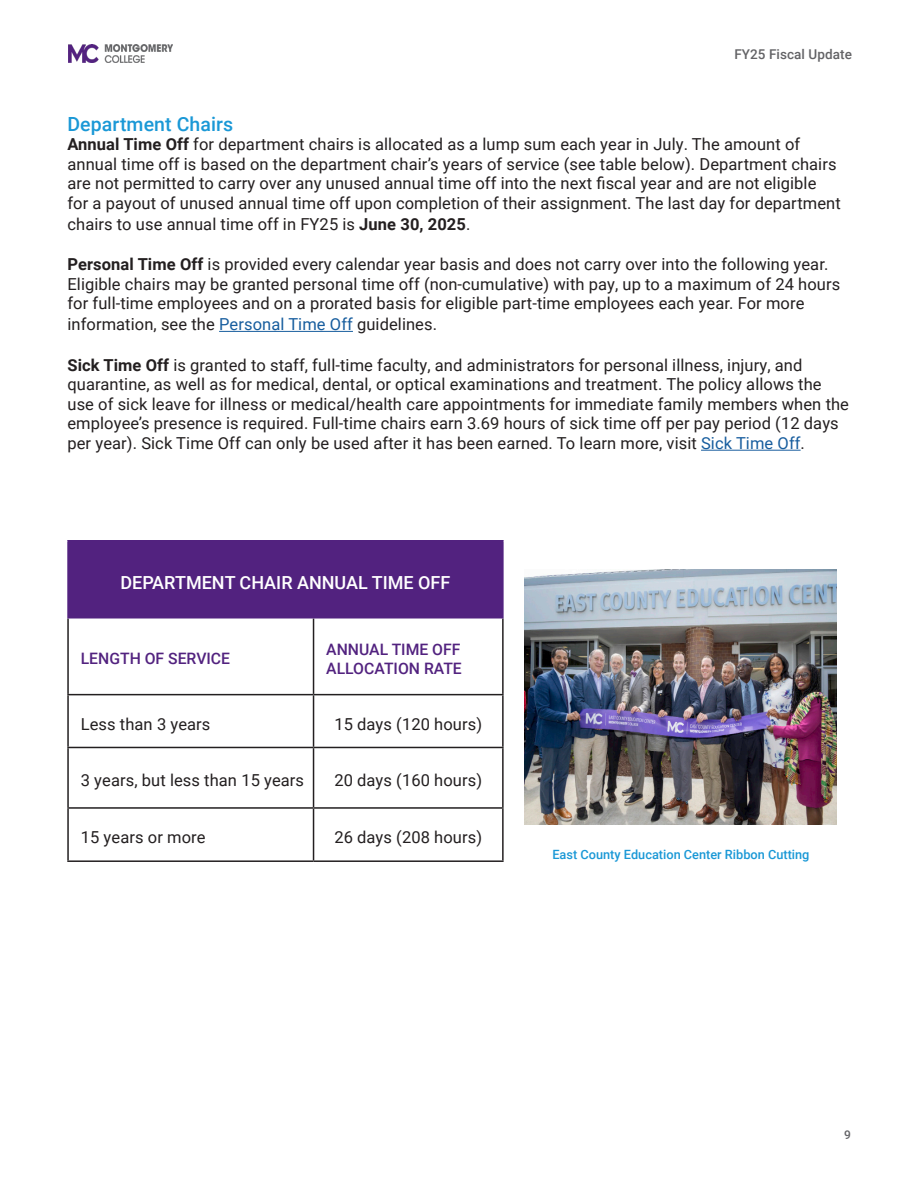
<style>
.page{position:relative;width:918px;height:1188px;background:#fff}
.page>*{position:absolute;margin:0;border:0;box-sizing:border-box;transform-origin:0 0}
.t1{font:500 19.5px "Roboto";letter-spacing:.005em;color:#1a98d6}
.t2{font:500 18px "Roboto";color:#fff}
.t3{font:16.5px/19.5px "Roboto";letter-spacing:.005em;color:#231f20}
.t4{font:500 15.75px "Roboto";color:#52227f}
.t5{font:500 13.5px "Roboto";letter-spacing:.005em;color:#636366}
.t6{font:500 12.75px "Roboto";color:#1a98d6}
.t7{font:500 12px "Roboto";color:#636366}
.s1{font-weight:700}
.s2{color:#175d9e}
</style>
<div class="page">
<hr style="left:219px;top:331px;width:134px;height:1px;background:#175d9e">
<hr style="left:701px;top:450px;width:100px;height:1px;background:#175d9e">
<img style="left:68px;top:45px;width:105px;height:17px">
<div style="left:68px;top:541px;width:435px;height:77px;background:#52227f"></div>
<hr style="left:67px;top:619px;width:2px;height:75px;background:#231f20">
<hr style="left:313px;top:619px;width:1px;height:75px;background:#231f20">
<hr style="left:502px;top:619px;width:2px;height:75px;background:#231f20">
<hr style="left:67px;top:694px;width:247px;height:1px;background:#231f20">
<hr style="left:67px;top:695px;width:2px;height:52px;background:#231f20">
<hr style="left:314px;top:694px;width:190px;height:1px;background:#231f20">
<hr style="left:313px;top:695px;width:1px;height:52px;background:#231f20">
<hr style="left:502px;top:695px;width:2px;height:52px;background:#231f20">
<hr style="left:67px;top:747px;width:247px;height:1px;background:#231f20">
<hr style="left:67px;top:748px;width:2px;height:59px;background:#231f20">
<hr style="left:314px;top:747px;width:190px;height:1px;background:#231f20">
<hr style="left:313px;top:748px;width:1px;height:59px;background:#231f20">
<hr style="left:502px;top:748px;width:2px;height:59px;background:#231f20">
<hr style="left:67px;top:807px;width:247px;height:2px;background:#231f20">
<hr style="left:67px;top:809px;width:2px;height:51px;background:#231f20">
<hr style="left:314px;top:807px;width:190px;height:2px;background:#231f20">
<hr style="left:313px;top:809px;width:1px;height:51px;background:#231f20">
<hr style="left:502px;top:809px;width:2px;height:51px;background:#231f20">
<hr style="left:67px;top:860px;width:247px;height:2px;background:#231f20">
<hr style="left:314px;top:860px;width:190px;height:2px;background:#231f20">
<hr style="left:67px;top:540px;width:247px;height:2px;background:#52227f">
<hr style="left:67px;top:541px;width:2px;height:76px;background:#52227f">
<hr style="left:314px;top:540px;width:190px;height:2px;background:#52227f">
<hr style="left:502px;top:541px;width:2px;height:76px;background:#52227f">
<hr style="left:67px;top:617px;width:247px;height:2px;background:#52227f">
<hr style="left:314px;top:617px;width:190px;height:2px;background:#52227f">
<img style="left:525px;top:570px;width:312px;height:255px">
<p class="t5" style="left:734px;top:45px;width:119px">FY25 Fiscal Update</p>
<p class="t1" style="left:68px;top:110px;width:167px">Department Chairs</p>
<p class="t3" style="left:68px;top:134px;width:775px"><span class="s1">Annual Time Off</span> for department chairs is allocated as a lump sum each year in July. The amount of annual time off is based on the department chair’s years of service (see table below). Department chairs are not permitted to carry over any unused annual time off into the next fiscal year and are not eligible for a payout of unused annual time off upon completion of their assignment. The last day for department</p>
<p class="t3" style="left:68px;top:213px;width:404px">chairs to use annual time off in FY25 is <span class="s1">June 30, 2025</span>.</p>
<p class="t3" style="left:67px;top:254px;width:774px"><span class="s1">Personal Time Off</span> is provided every calendar year basis and does not carry over into the following year.<br>Eligible chairs may be granted personal time off (non-cumulative) with pay, up to a maximum of 24 hours for full-time employees and on a prorated basis for eligible part-time employees each year. For more</p>
<p class="t3" style="left:67px;top:314px;width:371px">information, see the <span class="s2">Personal Time Off</span> guidelines.</p>
<p class="t3" style="left:68px;top:354px;width:783px"><span class="s1">Sick Time Off</span> is granted to staff, full-time faculty, and administrators for personal illness, injury, and quarantine, as well as for medical, dental, or optical examinations and treatment. The policy allows the use of sick leave for illness or medical/health care appointments for immediate family members when the employee’s presence is required. Full-time chairs earn 3.69 hours of sick time off per pay period (12 days per year). Sick Time Off can only be used after it has been earned. To learn more, visit <span class="s2">Sick Time Off</span>.</p>
<p class="t2" style="left:120px;top:570px;width:331px">DEPARTMENT CHAIR ANNUAL TIME OFF</p>
<p class="t4" style="left:81px;top:648px;width:151px">LENGTH OF SERVICE</p>
<p class="t4" style="left:326px;top:638px;width:136px">ANNUAL TIME OFF</p>
<p class="t4" style="left:326px;top:658px;width:137px">ALLOCATION RATE</p>
<p class="t3" style="left:81px;top:713px;width:131px">Less than 3 years</p>
<p class="t3" style="left:334px;top:713px;width:149px">15 days (120 hours)</p>
<p class="t3" style="left:81px;top:770px;width:225px">3 years, but less than 15 years</p>
<p class="t3" style="left:334px;top:770px;width:149px">20 days (160 hours)</p>
<p class="t3" style="left:81px;top:827px;width:126px">15 years or more</p>
<p class="t3" style="left:334px;top:827px;width:149px">26 days (208 hours)</p>
<p class="t6" style="left:552px;top:845px;width:259px">East County Education Center Ribbon Cutting</p>
<p class="t7" style="left:844px;top:1126px;width:8px">9</p>
</div>
